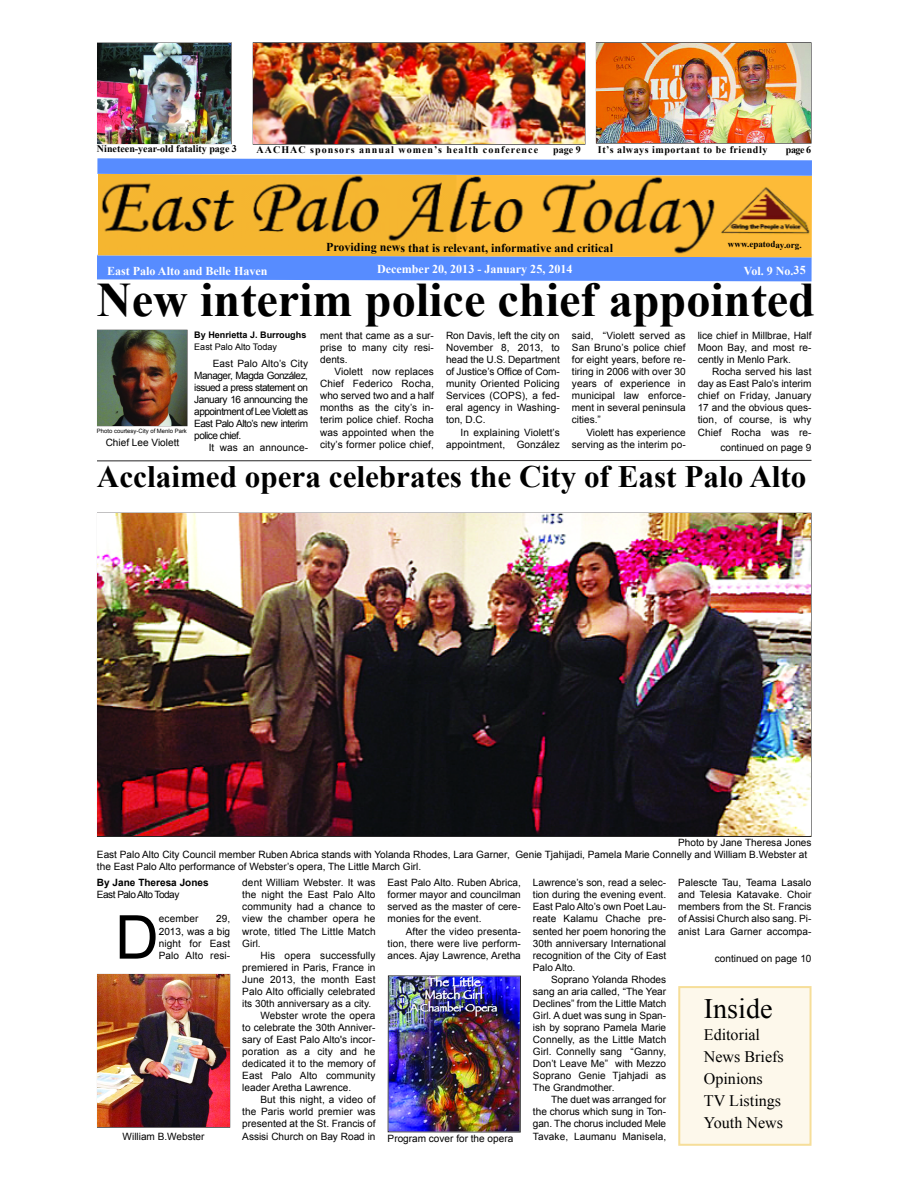
<style>
.page{position:relative;width:918px;height:1188px;background:#fff}
.page>*{position:absolute;margin:0;border:0;box-sizing:border-box;transform-origin:0 0}
.t1{font:60.6px "Arial";color:#000}
.t2{font:700 48.3px "Times New Roman";color:#000}
.t3{font:700 31.2px "Times New Roman";color:#000}
.t4{font:28.2px "Times New Roman";color:#000}
.t5{font:16.05px/22px "Times New Roman";color:#000}
.t6{font:700 12px "Times New Roman";color:#fff}
.t7{font:700 12px "Times New Roman";letter-spacing:-.005em;color:#000}
.t8{font:10.05px/12px "Arial";color:#000;text-align:justify}
.t9{font:700 10.05px "Times New Roman";letter-spacing:.1em;color:#000}
.t10{font:700 10.05px "Times New Roman";letter-spacing:.05em;color:#000}
.t11{font:700 10.05px "Times New Roman";color:#000}
.t12{font:700 10.05px "Arial";color:#000}
.t13{font:10.05px "Arial";letter-spacing:-.05em;color:#000}
.t14{font:700 9px "Arial";color:#000}
.t15{font:9px "Arial";color:#000}
.t16{font:700 9px "Times New Roman";letter-spacing:-.005em;color:#000}
.t17{font:6px "Arial";color:#000}
</style>
<div class="page">
<svg style="left:97px;top:459px;width:715px;height:3px"></svg>
<svg style="left:97px;top:158px;width:715px;height:16px"></svg>
<div style="left:97px;top:257px;width:715px;height:24px;background:#578cff"></div>
<img style="left:98px;top:174px;width:714px;height:83px">
<img style="left:98px;top:514px;width:713px;height:322px">
<div style="left:97px;top:330px;width:91px;height:96px;border:1px solid #272627"></div>
<img style="left:98px;top:331px;width:89px;height:94px">
<div style="left:680px;top:988px;width:130px;height:156px;background:#fdf8eb"></div>
<div style="left:678px;top:986px;width:134px;height:160px;border:2px solid #f6de99"></div>
<img style="left:98px;top:975px;width:131px;height:152px">
<div style="left:388px;top:975px;width:133px;height:158px;border:1px solid #272627"></div>
<img style="left:389px;top:976px;width:131px;height:156px">
<svg style="left:97px;top:42px;width:135px;height:102px"></svg>
<img style="left:98px;top:43px;width:133px;height:100px">
<img style="left:254px;top:43px;width:330px;height:101px">
<img style="left:597px;top:43px;width:214px;height:100px">
<p class="t11" style="left:97px;top:143px;width:142px">Nineteen-year-old fatality page 3</p>
<p class="t9" style="left:257px;top:144px;width:283px">AACHAC sponsors annual women’s health conference</p>
<p class="t10" style="left:553px;top:144px;width:29px">page 9</p>
<p class="t10" style="left:598px;top:144px;width:171px">It’s always important to be friendly</p>
<p class="t10" style="left:786px;top:144px;width:27px">page 6</p>
<p class="t6" style="left:107px;top:264px;width:162px">East Palo Alto and Belle Haven</p>
<p class="t7" style="left:326px;top:241px;width:288px">Providing news that is relevant, informative and critical</p>
<p class="t16" style="left:728px;top:239px;width:75px">www.epatoday.org.</p>
<p class="t6" style="left:377px;top:263px;width:197px">December 20, 2013 - January 25, 2014</p>
<p class="t6" style="left:744px;top:264px;width:63px">Vol. 9 No.35</p>
<h2 class="t2" style="left:97px;top:273px;width:720px">New interim police chief appointed</h2>
<p class="t14" style="left:194px;top:330px;width:114px">By Henrietta J. Burroughs</p>
<p class="t15" style="left:194px;top:342px;width:84px">East Palo Alto Today</p>
<p class="t8" style="left:194px;top:358px;width:115px;text-indent:19px">East Palo Alto’s City Manager, Magda González, issued a press statement on January 16 announcing the appointment of Lee Violett as East Palo Alto’s new interim police chief.</p>
<p class="t8" style="left:209px;top:442px;width:101px">It was an announce-</p>
<p class="t17" style="left:97px;top:427px;width:91px">Photo courtesy-City of Menlo Park</p>
<p class="t8" style="left:106px;top:436px;width:75px">Chief Lee Violett</p>
<p class="t8" style="left:320px;top:330px;width:115px">ment that came as a sur&shy;prise to many city resi&shy;dents.</p>
<p class="t8" style="left:320px;top:366px;width:115px;text-indent:14px">Violett now replaces Chief Federico Rocha, who served two and a half months as the city’s in&shy;terim police chief. Rocha was appointed when the city’s former police chief,</p>
<p class="t8" style="left:446px;top:330px;width:115px">Ron Davis, left the city on November 8, 2013, to head the U.S. Department of Justice’s Office of Com&shy;munity Oriented Policing Services (COPS), a fed&shy;eral agency in Washing&shy;ton, D.C.</p>
<p class="t8" style="left:446px;top:426px;width:115px;text-align:right">In explaining Violett’s appointment, González</p>
<p class="t8" style="left:572px;top:330px;width:115px">said, “Violett served as San Bruno’s police chief for eight years, before re&shy;tiring in 2006 with over 30 years of experience in municipal law enforce&shy;ment in several peninsula cities.”</p>
<p class="t8" style="left:572px;top:426px;width:115px;text-align:right">Violett has experience serving as the interim po-</p>
<p class="t8" style="left:698px;top:330px;width:115px">lice chief in Millbrae, Half Moon Bay, and most re&shy;cently in Menlo Park.</p>
<p class="t8" style="left:698px;top:366px;width:115px;text-indent:14px">Rocha served his last day as East Palo’s interim chief on Friday, January 17 and the obvious ques&shy;tion, of course, is why Chief Rocha was re-</p>
<p class="t8" style="left:720px;top:441px;width:93px">continued on page 9</p>
<h3 class="t3" style="left:97px;top:459px;width:711px">Acclaimed opera celebrates the City of East Palo Alto</h3>
<p class="t8" style="left:97px;top:836px;width:716px;text-align:left;text-indent:581px">Photo by Jane Theresa Jones<br>East Palo Alto City Council member Ruben Abrica stands with Yolanda Rhodes, Lara Garner, Genie Tjahijadi, Pamela Marie Connelly and William B.Webster at the East Palo Alto performance of Webster’s opera, The Little March Girl.</p>
<p class="t12" style="left:97px;top:877px;width:113px">By Jane Theresa Jones</p>
<p class="t13" style="left:97px;top:889px;width:84px">East Palo Alto Today</p>
<h1 class="t1" style="left:115px;top:904px;width:45px">D</h1>
<p class="t8" style="left:159px;top:913px;width:41px">ecember</p>
<p class="t8" style="left:159px;top:913px;width:73px;text-indent:57px">29, 2013, was a big night for East Palo Alto resi-</p>
<p class="t8" style="left:123px;top:1130px;width:83px">William B.Webster</p>
<p class="t8" style="left:242px;top:877px;width:135px">dent William Webster. It was the night the East Palo Alto community had a chance to view the chamber opera he wrote, titled The Little Match Girl.</p>
<p class="t8" style="left:260px;top:949px;width:117px">His opera successfully</p>
<p class="t8" style="left:242px;top:961px;width:135px">premiered in Paris, France in</p>
<p class="t8" style="left:242px;top:973px;width:135px">June 2013, the month East</p>
<p class="t8" style="left:242px;top:985px;width:135px">Palo Alto officially celebrated</p>
<p class="t8" style="left:242px;top:997px;width:130px">its 30th anniversary as a city.</p>
<p class="t8" style="left:260px;top:1009px;width:117px">Webster wrote the opera</p>
<p class="t8" style="left:242px;top:1022px;width:135px">to celebrate the 30th Anniver-</p>
<p class="t8" style="left:242px;top:1034px;width:135px">sary of East Palo Alto's incor-</p>
<p class="t8" style="left:242px;top:1046px;width:135px">poration as a city and he</p>
<p class="t8" style="left:242px;top:1058px;width:135px">dedicated it to the memory of</p>
<p class="t8" style="left:242px;top:1070px;width:135px">East Palo Alto community</p>
<p class="t8" style="left:242px;top:1082px;width:110px">leader Aretha Lawrence.</p>
<p class="t8" style="left:260px;top:1094px;width:117px">But this night, a video of</p>
<p class="t8" style="left:242px;top:1106px;width:135px">the Paris world premier was</p>
<p class="t8" style="left:242px;top:1118px;width:135px">presented at the St. Francis of</p>
<p class="t8" style="left:242px;top:1130px;width:135px">Assisi Church on Bay Road in</p>
<p class="t8" style="left:388px;top:877px;width:135px">East Palo Alto. Ruben Abrica, former mayor and councilman served as the master of cere&shy;monies for the event.</p>
<p class="t8" style="left:388px;top:925px;width:135px;text-indent:18px">After the video presenta&shy;tion, there were live perform&shy;ances. Ajay Lawrence, Aretha</p>
<p class="t8" style="left:388px;top:1133px;width:127px">Program cover for the opera</p>
<p class="t8" style="left:533px;top:877px;width:135px">Lawrence’s son, read a selec&shy;tion during the evening event.<br>East Palo Alto’s own Poet Lau&shy;reate Kalamu Chache pre&shy;sented her poem honoring the 30th anniversary International recognition of the City of East Palo Alto.</p>
<p class="t8" style="left:533px;top:973px;width:135px;text-indent:18px">Soprano Yolanda Rhodes sang an aria called, “The Year Declines” from the Little Match Girl. A duet was sung in Span&shy;ish by soprano Pamela Marie Connelly, as the Little Match Girl. Connelly sang “Ganny, Don’t Leave Me” with Mezzo Soprano Genie Tjahjadi as The Grandmother.</p>
<p class="t8" style="left:533px;top:1094px;width:135px;text-indent:18px">The duet was arranged for the chorus which sung in Ton&shy;gan. The chorus included Mele Tavake, Laumanu Manisela,</p>
<p class="t8" style="left:678px;top:877px;width:135px">Palescte Tau, Teama Lasalo and Telesia Katavake. Choir members from the St. Francis of Assisi Church also sang. Pi&shy;anist Lara Garner accompa-</p>
<p class="t8" style="left:715px;top:952px;width:98px">continued on page 10</p>
<h3 class="t4" style="left:704px;top:993px;width:70px">Inside</h3>
<h3 class="t5" style="left:704px;top:1023px;width:81px">Editorial<br>News Briefs<br>Opinions<br>TV Listings<br>Youth News</h3>
</div>
